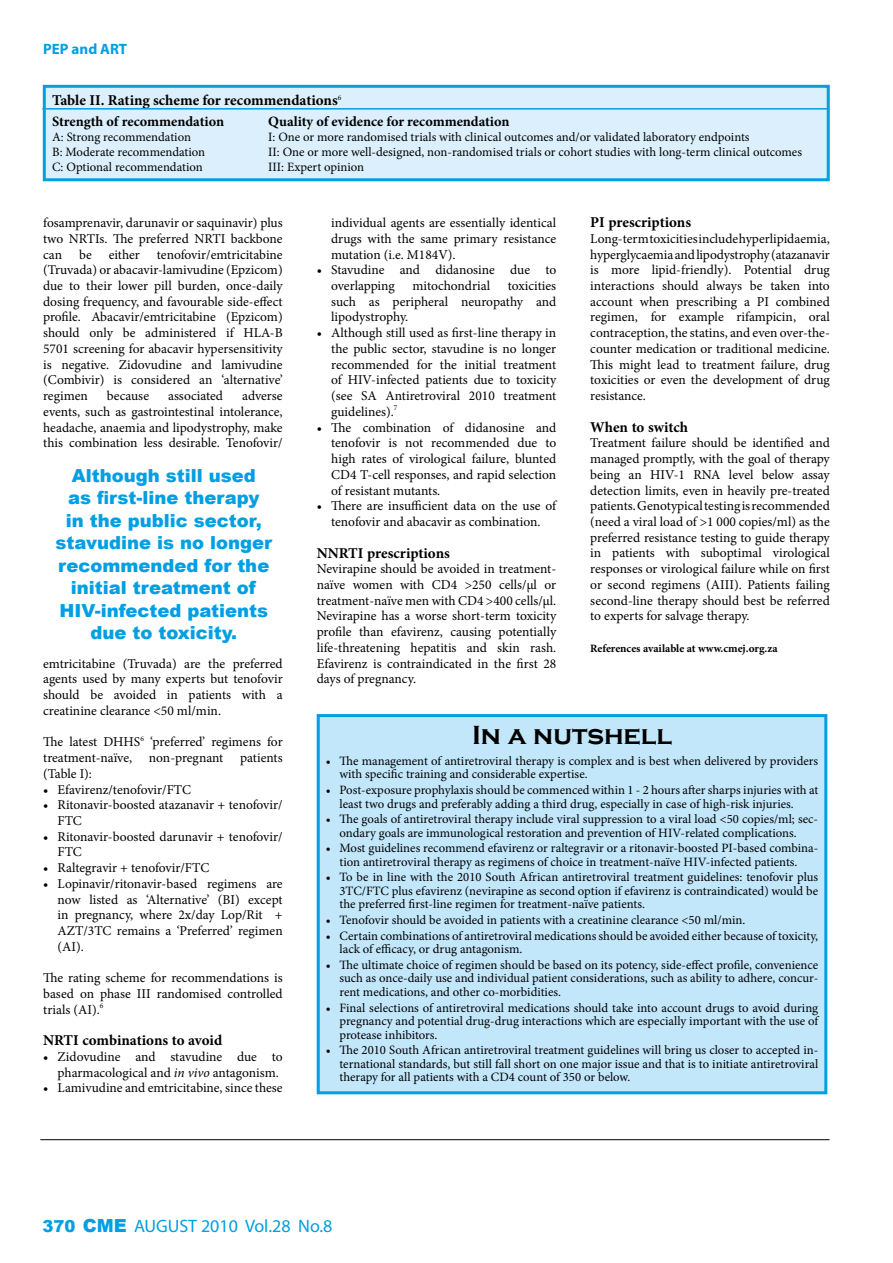
<style>
.page{position:relative;width:893px;height:1263px;background:#fff}
.page>*{position:absolute;margin:0;border:0;box-sizing:border-box;transform-origin:0 0}
.t1{font:700 27px "Copperplate Gothic";color:#000}
.t2{font:900 18px/22.5px "Arial";color:#009fe3;text-align:center}
.t3{font:18px "Myriad";color:#009fe3}
.t4{font:700 15px "Minion Pro";letter-spacing:-.005em;color:#000}
.t5{font:700 15px "Myriad";color:#009fe3}
.t6{font:700 14.25px "Minion Pro";color:#000}
.t7{font:13.5px/15.8px "Minion Pro";color:#000;text-align:justify}
.t8{font:12.75px/13.5px "Minion Pro";color:#000}
.t9{font:700 11.25px "Minion Pro";color:#000}
.s1{font-style:italic}
.s2{font-family:"Arial";font-weight:900;font-size:16.5px}
.s3{font-family:"Arial";font-weight:900}
</style>
<div class="page">
<div style="left:44px;top:86px;width:784px;height:94px;background:#dbf0fc"></div>
<div style="left:43px;top:85px;width:787px;height:96px;border:3px solid #009fe3"></div>
<hr style="left:42px;top:108px;width:786px;height:2px;background:#009fe3">
<div style="left:318px;top:715px;width:508px;height:378px;background:#c2e6fa"></div>
<div style="left:317px;top:714px;width:510px;height:380px;border:3px solid #009fe3"></div>
<hr style="left:40px;top:1139px;width:789px;height:1px;background:#000">
<p class="t5" style="left:43px;top:41px;width:86px">PEP and ART</p>
<p class="t4" style="left:52px;top:90px;width:291px">Table II. Rating scheme for recommendations<sup>6</sup></p>
<p class="t6" style="left:52px;top:112px;width:173px">Strength of recommendation</p>
<p class="t6" style="left:268px;top:112px;width:243px">Quality of evidence for recommendation</p>
<p class="t8" style="left:52px;top:131px;width:140px">A: Strong recommendation</p>
<p class="t8" style="left:268px;top:131px;width:483px">I: One or more randomised trials with clinical outcomes and/or validated laboratory endpoints</p>
<p class="t8" style="left:52px;top:146px;width:155px">B: Moderate recommendation</p>
<p class="t8" style="left:268px;top:146px;width:535px">II: One or more well-designed, non-randomised trials or cohort studies with long-term clinical outcomes</p>
<p class="t8" style="left:52px;top:161px;width:152px">C: Optional recommendation</p>
<p class="t8" style="left:268px;top:161px;width:98px">III: Expert opinion</p>
<p class="t7" style="left:43px;top:215px;width:241px">fosamprenavir, darunavir or saquinavir) plus two NRTIs. The preferred NRTI backbone can</p>
<p class="t7" style="left:43px;top:246px;width:241px;text-indent:114px">tenofovir/emtricitabine (Truvada) or abacavir-lamivudine (Epzicom) due to their lower pill burden, once-daily dosing frequency, and favourable side-effect profile. Abacavir/emtricitabine (Epzicom) should only be administered if HLA-B 5701 screening for abacavir hypersensitivity is negative. Zidovudine and lamivudine (Combivir) is considered an ‘alternative’ regimen</p>
<p class="t7" style="left:79px;top:246px;width:14px">be</p>
<p class="t7" style="left:109px;top:246px;width:33px">either</p>
<p class="t7" style="left:43px;top:388px;width:241px;text-indent:199px">adverse events, such as gastrointestinal intolerance, headache, anaemia and lipodystrophy, make this combination less desirable. Tenofovir/</p>
<p class="t7" style="left:107px;top:388px;width:44px">because</p>
<p class="t7" style="left:168px;top:388px;width:56px">associated</p>
<h2 class="t2" style="left:55px;top:463px;width:218px">Although still used<br>as first-line therapy<br>in the public sector, stavudine is no longer recommended for the initial treatment of<br>HIV-infected patients due to toxicity.</h2>
<p class="t7" style="left:43px;top:655px;width:241px">emtricitabine (Truvada) are the preferred agents used by many experts but tenofovir should be avoided in patients with a creatinine clearance &lt;50 ml/min.</p>
<p class="t7" style="left:43px;top:734px;width:241px">The latest DHHS<sup>6</sup> ‘preferred’ regimens for treatment-naïve, non-pregnant patients (Table I):</p>
<p class="t7" style="left:43px;top:781px;width:149px">• Efavirenz/tenofovir/FTC</p>
<p class="t7" style="left:58px;top:797px;width:227px;text-indent:-14px">• Ritonavir-boosted atazanavir + tenofovir/<br>FTC</p>
<p class="t7" style="left:58px;top:828px;width:227px;text-indent:-14px">• Ritonavir-boosted darunavir + tenofovir/<br>FTC</p>
<p class="t7" style="left:43px;top:860px;width:168px">• Raltegravir + tenofovir/FTC</p>
<p class="t7" style="left:58px;top:876px;width:227px;text-indent:-14px">• Lopinavir/ritonavir-based regimens are now listed as ‘Alternative’ (BI) except in pregnancy, where 2x/day Lop/Rit + AZT/3TC remains a ‘Preferred’ regimen (AI).</p>
<p class="t7" style="left:43px;top:970px;width:241px">The rating scheme for recommendations is based on phase III randomised controlled trials (AI).<sup>6</sup></p>
<p class="t4" style="left:43px;top:1030px;width:181px">NRTI combinations to avoid</p>
<p class="t7" style="left:43px;top:1049px;width:241px;text-align:right">• Zidovudine and stavudine due to pharmacological and <span class="s1">in vivo</span> antagonism.</p>
<p class="t7" style="left:43px;top:1080px;width:241px">• Lamivudine and emtricitabine, since these</p>
<p class="t7" style="left:331px;top:215px;width:227px">individual agents are essentially identical drugs with the same primary resistance mutation (i.e. M184V).</p>
<p class="t7" style="left:331px;top:262px;width:227px;text-indent:-14px">• Stavudine and didanosine due to overlapping</p>
<p class="t7" style="left:413px;top:278px;width:79px">mitochondrial</p>
<p class="t7" style="left:331px;top:278px;width:227px;text-indent:177px">toxicities such as peripheral neuropathy and lipodystrophy.</p>
<p class="t7" style="left:331px;top:325px;width:227px;text-indent:-14px">• Although still used as first-line therapy in the public sector, stavudine is no longer recommended for the initial treatment of HIV-infected patients due to toxicity (see SA Antiretroviral 2010 treatment guidelines).<sup>7</sup></p>
<p class="t7" style="left:331px;top:419px;width:227px;text-indent:-14px">• The combination of didanosine and tenofovir is not recommended due to high rates of virological failure, blunted CD4 T-cell responses, and rapid selection of resistant mutants.</p>
<p class="t7" style="left:317px;top:498px;width:241px;text-align:center">• There are insufficient data on the use of tenofovir and abacavir as combination.</p>
<p class="t4" style="left:317px;top:542px;width:135px">NNRTI prescriptions</p>
<p class="t7" style="left:317px;top:561px;width:241px">Nevirapine should be avoided in treatment&shy;naïve women with CD4 &gt;250 cells/µl or treatment-naïve men with CD4 &gt;400 cells/µl.<br>Nevirapine has a worse short-term toxicity profile than efavirenz, causing potentially life-threatening hepatitis and skin rash.<br>Efavirenz is contraindicated in the first 28 days of pregnancy.</p>
<p class="t4" style="left:590px;top:212px;width:102px">PI prescriptions</p>
<p class="t7" style="left:590px;top:231px;width:241px">Long-term toxicities include hyperlipidaemia, hyperglycaemia and lipodystrophy (atazanavir is more lipid-friendly). Potential drug interactions should always be taken into account when prescribing a PI combined regimen, for example rifampicin, oral contraception, the statins, and even over-the&shy;counter medication or traditional medicine.<br>This might lead to treatment failure, drug toxicities or even the development of drug resistance.</p>
<p class="t4" style="left:590px;top:416px;width:99px">When to switch</p>
<p class="t7" style="left:590px;top:435px;width:241px">Treatment failure should be identified and managed promptly, with the goal of therapy being an HIV-1 RNA level below assay detection limits, even in heavily pre-treated patients. Genotypical testing is recommended (need a viral load of &gt;1 000 copies/ml) as the preferred resistance testing to guide therapy in patients with suboptimal virological responses or virological failure while on first or second regimens (AIII). Patients failing second-line therapy should best be referred to experts for salvage therapy.</p>
<p class="t9" style="left:590px;top:640px;width:189px">References available at www.cmej.org.za</p>
<h1 class="t1" style="left:472px;top:720px;width:201px">In a nutshell</h1>
<p class="t8" style="left:339px;top:754px;width:480px;text-indent:-14px">• The management of antiretroviral therapy is complex and is best when delivered by providers with specific training and considerable expertise.</p>
<p class="t8" style="left:339px;top:783px;width:480px;text-indent:-14px">• Post-exposure prophylaxis should be commenced within 1 - 2 hours after sharps injuries with at least two drugs and preferably adding a third drug, especially in case of high-risk injuries.</p>
<p class="t8" style="left:339px;top:812px;width:480px;text-indent:-14px">• The goals of antiretroviral therapy include viral suppression to a viral load &lt;50 copies/ml; sec&shy;ondary goals are immunological restoration and prevention of HIV-related complications.</p>
<p class="t8" style="left:326px;top:841px;width:494px;text-align:center">• Most guidelines recommend efavirenz or raltegravir or a ritonavir-boosted PI-based combina&shy;tion antiretroviral therapy as regimens of choice in treatment-naïve HIV-infected patients.</p>
<p class="t8" style="left:339px;top:871px;width:480px;text-align:justify;text-indent:-14px">• To be in line with the 2010 South African antiretroviral treatment guidelines: tenofovir plus 3TC/FTC plus efavirenz (nevirapine as second option if efavirenz is contraindicated) would be the preferred first-line regimen for treatment-naïve patients.</p>
<p class="t8" style="left:326px;top:913px;width:421px">• Tenofovir should be avoided in patients with a creatinine clearance &lt;50 ml/min.</p>
<p class="t8" style="left:339px;top:929px;width:480px;text-indent:-14px">• Certain combinations of antiretroviral medications should be avoided either because of toxicity, lack of efficacy, or drug antagonism.</p>
<p class="t8" style="left:339px;top:958px;width:480px;text-align:justify;text-indent:-14px">• The ultimate choice of regimen should be based on its potency, side-effect profile, convenience such as once-daily use and individual patient considerations, such as ability to adhere, concur&shy;rent medications, and other co-morbidities.</p>
<p class="t8" style="left:339px;top:1001px;width:480px;text-align:justify;text-indent:-14px">• Final selections of antiretroviral medications should take into account drugs to avoid during pregnancy and potential drug-drug interactions which are especially important with the use of protease inhibitors.</p>
<p class="t8" style="left:339px;top:1043px;width:480px;text-align:justify;text-indent:-14px">• The 2010 South African antiretroviral treatment guidelines will bring us closer to accepted in&shy;ternational standards, but still fall short on one major issue and that is to initiate antiretroviral therapy for all patients with a CD4 count of 350 or below.</p>
<h2 class="t3" style="left:42px;top:1216px;width:292px"><span class="s2">370</span> <span class="s3">CME</span> AUGUST 2010 Vol.28 No.8</h2>
</div>
